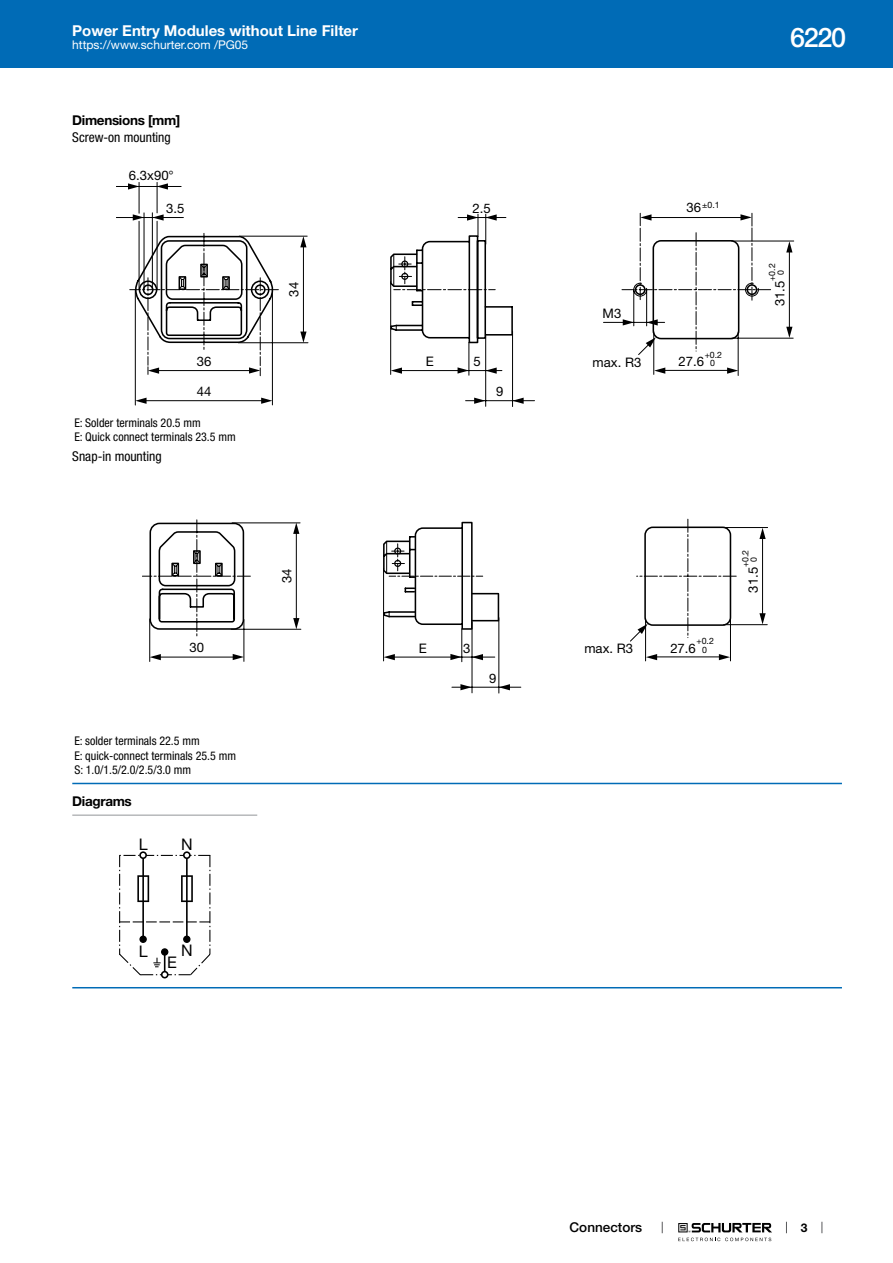
<style>
.page{position:relative;width:893px;height:1263px;background:#fff}
.page>*{position:absolute;margin:0;border:0;box-sizing:border-box;transform-origin:0 0}
.t1{font:500 27px "Helvetica Neue LT";color:#fff}
.t2{font:16.05px "Helvetica Neue LT";color:#000}
.t3{font:700 15px "Helvetica Neue LT";color:#fff}
.t4{font:condensed 13.5px "Helvetica Neue LT";color:#000}
.t5{font:700 13.5px "Helvetica Neue LT";letter-spacing:-.025em;color:#000}
.t6{font:500 13.5px "Helvetica Neue LT";color:#000}
.t7{font:13.2px "Helvetica Neue LT";color:#000}
.t8{font:condensed 12px/14.4px "Helvetica Neue LT";color:#000}
.t9{font:12px "Helvetica Neue LT";color:#fff}
.t10{font:700 12px "Helvetica Neue LT";color:#000}
.t11{font:8.7px/8.6px "Helvetica Neue LT";color:#000;text-align:center}
.s1{font-size:13.2px}
</style>
<div class="page">
<svg style="left:678px;top:1223px;width:94px;height:18px"></svg>
<div style="left:0;top:0;width:893px;height:68px;background:#006bb6"></div>
<svg style="left:116px;top:182px;width:678px;height:225px"></svg>
<svg style="left:740px;top:214px;width:12px;height:6px"></svg>
<svg style="left:640px;top:214px;width:11px;height:7px"></svg>
<svg style="left:727px;top:367px;width:11px;height:7px"></svg>
<svg style="left:654px;top:367px;width:11px;height:7px"></svg>
<svg style="left:786px;top:241px;width:6px;height:11px"></svg>
<svg style="left:786px;top:327px;width:6px;height:11px"></svg>
<svg style="left:622px;top:228px;width:149px;height:123px"></svg>
<svg style="left:133px;top:214px;width:11px;height:7px"></svg>
<svg style="left:152px;top:214px;width:12px;height:7px"></svg>
<svg style="left:128px;top:183px;width:11px;height:7px"></svg>
<svg style="left:157px;top:183px;width:11px;height:7px"></svg>
<svg style="left:467px;top:214px;width:11px;height:7px"></svg>
<svg style="left:485px;top:214px;width:12px;height:7px"></svg>
<svg style="left:261px;top:398px;width:11px;height:6px"></svg>
<svg style="left:135px;top:398px;width:12px;height:6px"></svg>
<svg style="left:474px;top:398px;width:11px;height:6px"></svg>
<svg style="left:512px;top:398px;width:12px;height:6px"></svg>
<svg style="left:458px;top:367px;width:11px;height:7px"></svg>
<svg style="left:485px;top:367px;width:12px;height:7px"></svg>
<svg style="left:391px;top:367px;width:11px;height:7px"></svg>
<svg style="left:300px;top:332px;width:7px;height:11px"></svg>
<svg style="left:300px;top:236px;width:6px;height:11px"></svg>
<svg style="left:130px;top:233px;width:148px;height:141px"></svg>
<svg style="left:389px;top:253px;width:106px;height:37px"></svg>
<hr style="left:393px;top:254px;width:1px;height:32px;background:#000">
<svg style="left:149px;top:527px;width:619px;height:166px"></svg>
<svg style="left:719px;top:654px;width:11px;height:6px"></svg>
<svg style="left:646px;top:654px;width:11px;height:6px"></svg>
<svg style="left:759px;top:528px;width:7px;height:11px"></svg>
<svg style="left:759px;top:613px;width:7px;height:11px"></svg>
<svg style="left:637px;top:519px;width:99px;height:119px"></svg>
<svg style="left:233px;top:654px;width:11px;height:6px"></svg>
<svg style="left:150px;top:654px;width:11px;height:6px"></svg>
<svg style="left:460px;top:684px;width:12px;height:6px"></svg>
<svg style="left:499px;top:684px;width:11px;height:6px"></svg>
<svg style="left:450px;top:654px;width:12px;height:6px"></svg>
<svg style="left:472px;top:654px;width:11px;height:6px"></svg>
<svg style="left:384px;top:654px;width:11px;height:6px"></svg>
<svg style="left:142px;top:520px;width:357px;height:116px"></svg>
<hr style="left:386px;top:542px;width:1px;height:31px;background:#000">
<hr style="left:72px;top:783px;width:770px;height:1px;background:#006bb6">
<hr style="left:72px;top:815px;width:185px;height:1px;background:#939598">
<div style="left:139px;top:851px;width:8px;height:8px;border:2px solid #000;border-radius:50%"></div>
<div style="left:183px;top:851px;width:8px;height:8px;border:2px solid #000;border-radius:50%"></div>
<svg style="left:119px;top:852px;width:91px;height:126px"></svg>
<hr style="left:72px;top:987px;width:770px;height:1px;background:#006bb6">
<p class="t3" style="left:72px;top:21px;width:287px">Power Entry Modules without Line Filter</p>
<p class="t9" style="left:72px;top:38px;width:178px">https://www.schurter.com /PG05</p>
<p class="t5" style="left:72px;top:112px;width:110px">Dimensions [mm]</p>
<p class="t4" style="left:72px;top:130px;width:100px">Screw-on mounting</p>
<p class="t7" style="left:129px;top:168px;width:46px">6.3x90°</p>
<p class="t7" style="left:166px;top:200px;width:20px">3.5</p>
<p class="t7" style="left:472px;top:200px;width:20px">2.5</p>
<p class="t7" style="left:286px;top:297px;width:16px;rotate:-90deg">34</p>
<p class="t7" style="left:197px;top:353px;width:16px">36</p>
<p class="t7" style="left:426px;top:354px;width:10px">E</p>
<p class="t7" style="left:474px;top:353px;width:9px">5</p>
<p class="t7" style="left:197px;top:384px;width:16px">44</p>
<p class="t7" style="left:496px;top:384px;width:9px">9</p>
<p class="t8" style="left:74px;top:416px;width:163px">E: Solder terminals 20.5 mm<br>E: Quick connect terminals 23.5 mm</p>
<p class="t4" style="left:72px;top:448px;width:91px">Snap-in mounting</p>
<p class="t7" style="left:279px;top:583px;width:16px;rotate:-90deg">34</p>
<p class="t7" style="left:190px;top:640px;width:16px">30</p>
<p class="t7" style="left:419px;top:640px;width:10px">E</p>
<p class="t7" style="left:463px;top:640px;width:9px">3</p>
<p class="t7" style="left:489px;top:670px;width:9px">9</p>
<p class="t8" style="left:74px;top:734px;width:163px">E: solder terminals 22.5 mm<br>E: quick-connect terminals 25.5 mm<br>S: 1.0/1.5/2.0/2.5/3.0 mm</p>
<p class="t5" style="left:72px;top:793px;width:61px">Diagrams</p>
<h2 class="t2" style="left:181px;top:834px;width:13px">N</h2>
<h2 class="t2" style="left:139px;top:835px;width:10px">L</h2>
<h2 class="t2" style="left:139px;top:942px;width:10px">L</h2>
<h2 class="t2" style="left:181px;top:941px;width:13px">N</h2>
<h2 class="t2" style="left:167px;top:953px;width:11px">E</h2>
<h1 class="t1" style="left:790px;top:21px;width:57px">6220</h1>
<p class="t11" style="left:687px;top:200px;width:35px"><span class="s1">36</span>±0.1</p>
<p class="t7" style="left:603px;top:305px;width:20px">M3</p>
<p class="t7" style="left:593px;top:354px;width:50px">max. R3</p>
<p class="t11" style="left:705px;top:350px;width:19px">+0.2<br>0</p>
<p class="t7" style="left:678px;top:354px;width:27px">27.6</p>
<p class="t11" style="left:768px;top:281px;width:19px;rotate:-90deg">+0.2<br>0</p>
<p class="t7" style="left:772px;top:306px;width:27px;rotate:-90deg">31.5</p>
<p class="t7" style="left:584px;top:640px;width:50px">max. R3</p>
<p class="t7" style="left:670px;top:640px;width:27px">27.6</p>
<p class="t11" style="left:696px;top:637px;width:19px">+0.2<br>0</p>
<p class="t11" style="left:741px;top:567px;width:19px;rotate:-90deg">+0.2<br>0</p>
<p class="t7" style="left:745px;top:593px;width:27px;rotate:-90deg">31.5</p>
<p class="t6" style="left:570px;top:1219px;width:74px">Connectors</p>
<p class="t10" style="left:801px;top:1220px;width:8px">3</p>
</div>
